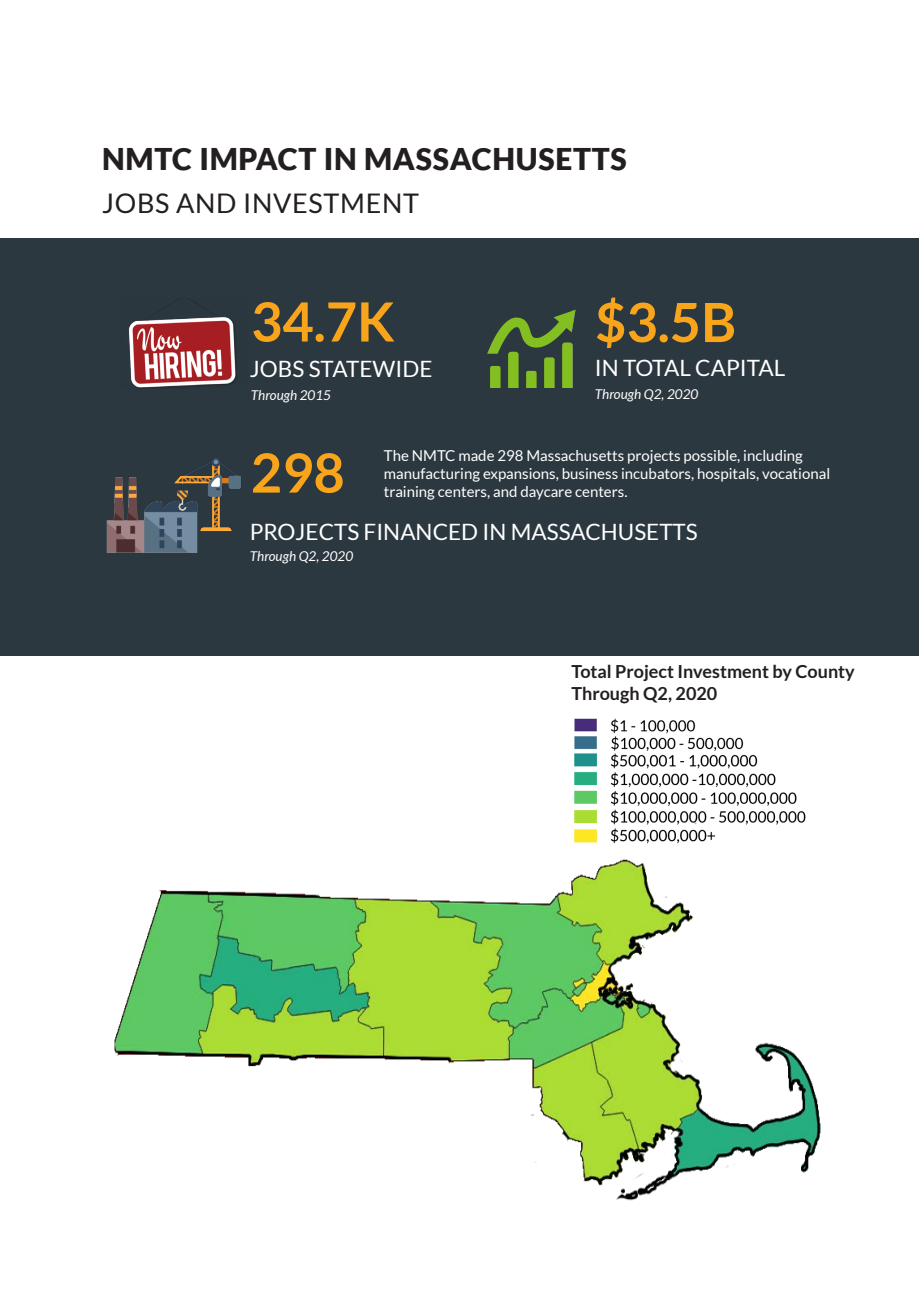
<style>
.page{position:relative;width:919px;height:1289px;background:#fff}
.page>*{position:absolute;margin:0;border:0;box-sizing:border-box;transform-origin:0 0}
.t1{font:700 54px "Lato";color:#f9a51b}
.Heading_1{font:900 30px "Lato";letter-spacing:.025em;color:#231f20}
.Heading_1-2{font:27px "Lato";letter-spacing:.025em;color:#231f20}
.t2{font:22.5px "Lato";color:#fff}
.t3{font:700 18px "Lato";color:#231f20}
.t4{font:15px/18px "Lato";color:#fff}
.t5{font:italic 13.5px "Lato";color:#fff}
</style>
<div class="page">
<div style="left:0;top:238px;width:918px;height:417px;background:#2c3840"></div>
<img style="left:106px;top:477px;width:92px;height:76px">
<img style="left:129px;top:298px;width:108px;height:91px">
<img style="left:487px;top:309px;width:89px;height:79px">
<img style="left:162px;top:457px;width:79px;height:81px">
<img style="left:574px;top:718px;width:223px;height:84px">
<img style="left:114px;top:802px;width:716px;height:399px">
<p class="Heading_1" style="left:102px;top:141px;width:526px">NMTC IMPACT IN MASSACHUSETTS</p>
<p class="Heading_1-2" style="left:102px;top:188px;width:318px">JOBS AND INVESTMENT</p>
<p class="t1" style="left:251px;top:291px;width:145px">34.7K</p>
<p class="t2" style="left:250px;top:356px;width:184px">JOBS STATEWIDE</p>
<p class="t1" style="left:595px;top:291px;width:143px">$3.5B</p>
<p class="t2" style="left:595px;top:355px;width:192px">IN TOTAL CAPITAL</p>
<p class="t5" style="left:251px;top:388px;width:82px">Through 2015</p>
<p class="t5" style="left:595px;top:386px;width:105px">Through Q2, 2020</p>
<p class="t4" style="left:384px;top:447px;width:447px">The NMTC made 298 Massachusetts projects possible, including manufacturing expansions, business incubators, hospitals, vocational</p>
<p class="t1" style="left:251px;top:442px;width:95px">298</p>
<p class="t4" style="left:384px;top:483px;width:245px">training centers, and daycare centers.</p>
<p class="t2" style="left:250px;top:519px;width:449px">PROJECTS FINANCED IN MASSACHUSETTS</p>
<p class="t5" style="left:250px;top:549px;width:105px">Through Q2, 2020</p>
<p class="t3" style="left:571px;top:661px;width:285px">Total Project Investment by County</p>
<p class="t3" style="left:571px;top:683px;width:147px">Through Q2, 2020</p>
</div>
